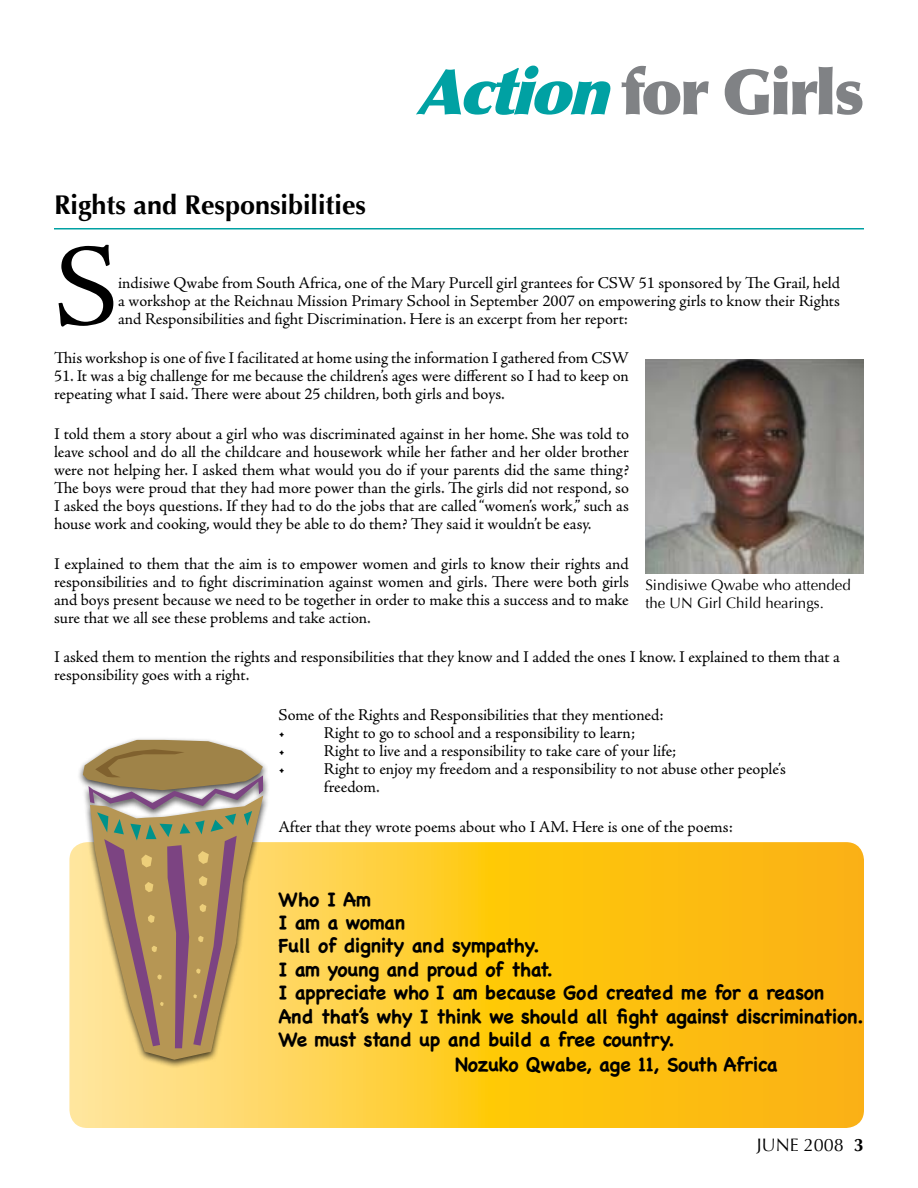
<style>
.page{position:relative;width:918px;height:1188px;background:#fff}
.page>*{position:absolute;margin:0;border:0;box-sizing:border-box;transform-origin:0 0}
.t1{font:117.15px "Adobe Jenson Pro";color:#000}
.t2{font:900 63px "Optima";letter-spacing:-.04em;color:#808285}
.t3{font:700 27px "Optima";color:#000}
.t4{font:700 19.5px/23.4px "Chalkboard";letter-spacing:-.02em;color:#000}
.t5{font:18px "Optima";color:#000}
.t6{font:16.5px/18px "Adobe Jenson Pro";letter-spacing:-.005em;color:#000;text-align:justify}
.t7{font:15px/18px "Optima";color:#000}
.s1{font-style:italic;color:#00a1a3}
.s2{font-weight:700}
</style>
<div class="page">
<hr style="left:54px;top:228px;width:810px;height:2px;background:#00a1a3">
<svg style="left:69px;top:842px;width:795px;height:286px"></svg>
<div style="left:76px;top:736px;width:208px;height:374px;background:#000;opacity:.75"></div>
<svg style="left:90px;top:1048px;width:173px;height:12px"></svg>
<svg style="left:83px;top:740px;width:180px;height:308px"></svg>
<img style="left:645px;top:359px;width:219px;height:215px">
<h3 class="t3" style="left:54px;top:189px;width:314px">Rights and Responsibilities</h3>
<h2 class="t2" style="left:416px;top:54px;width:449px"><span class="s1">Action</span>for Girls</h2>
<h1 class="t1" style="left:54px;top:221px;width:66px">S</h1>
<p class="t6" style="left:118px;top:274px;width:723px">indisiwe Qwabe from South Africa, one of the Mary Purcell girl grantees for CSW 51 sponsored by The Grail, held a workshop at the Reichnau Mission Primary School in September 2007 on empowering girls to know their Rights and Responsibilities and fight Discrimination. Here is an excerpt from her report:</p>
<p class="t6" style="left:54px;top:350px;width:576px">This workshop is one of five I facilitated at home using the information I gathered from CSW</p>
<p class="t6" style="left:54px;top:368px;width:576px">51. It was a big challenge for me because the children’s ages were different so I had to keep on repeating what I said. There were about 25 children, both girls and boys.</p>
<p class="t6" style="left:54px;top:425px;width:576px">I told them a story about a girl who was discriminated against in her home. She was told to leave school and do all the childcare and housework while her father and her older brother were not helping her. I asked them what would you do if your parents did the same thing?<br>The boys were proud that they had more power than the girls. The girls did not respond, so I asked the boys questions. If they had to do the jobs that are called “women’s work,” such as house work and cooking, would they be able to do them? They said it wouldn’t be easy.</p>
<p class="t6" style="left:54px;top:555px;width:576px">I explained to them that the aim is to empower women and girls to know their rights and responsibilities and to fight discrimination against women and girls. There were both girls and boys present because we need to be together in order to make this a success and to make sure that we all see these problems and take action.</p>
<p class="t6" style="left:54px;top:648px;width:787px">I asked them to mention the rights and responsibilities that they know and I added the ones I know. I explained to them that a responsibility goes with a right.</p>
<p class="t6" style="left:278px;top:706px;width:387px">Some of the Rights and Responsibilities that they mentioned:</p>
<p class="t6" style="left:278px;top:724px;width:358px">• Right to go to school and a responsibility to learn;</p>
<p class="t6" style="left:278px;top:742px;width:399px">• Right to live and a responsibility to take care of your life;</p>
<p class="t6" style="left:324px;top:760px;width:463px;text-indent:-46px">• Right to enjoy my freedom and a responsibility to not abuse other people’s freedom.</p>
<p class="t6" style="left:278px;top:818px;width:456px">After that they wrote poems about who I AM. Here is one of the poems:</p>
<p class="t7" style="left:645px;top:576px;width:207px">Sindisiwe Qwabe who attended the UN Girl Child hearings.</p>
<p class="t4" style="left:278px;top:887px;width:587px">Who I Am<br>I am a woman<br>Full of dignity and sympathy.<br>I am young and proud of that.<br>I appreciate who I am because God created me for a reason And that’s why I think we should all fight against discrimination.<br>We must stand up and build a free country.</p>
<p class="t4" style="left:455px;top:1053px;width:324px">Nozuko Qwabe, age 11, South Africa</p>
<p class="t5" style="left:757px;top:1134px;width:109px">JUNE 2008 <span class="s2">3</span></p>
</div>
